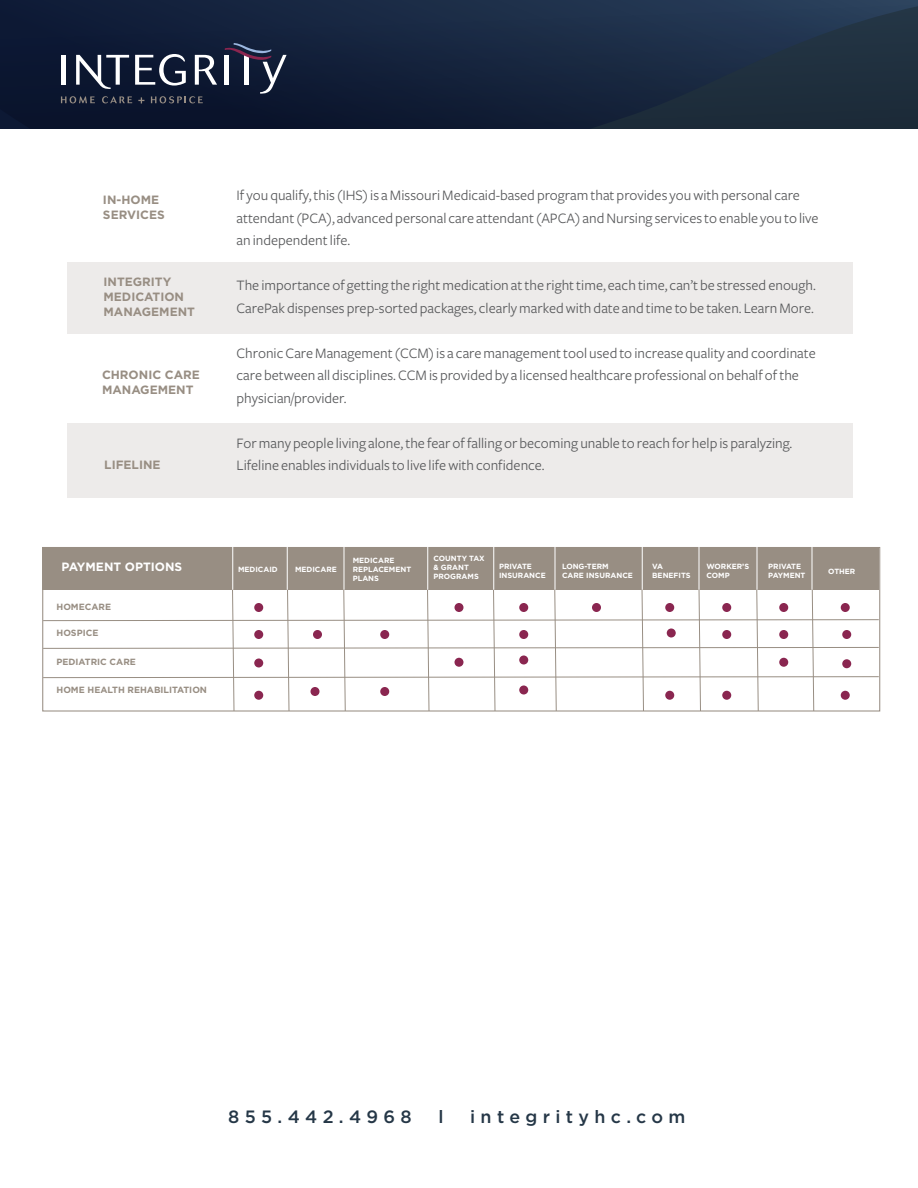
<style>
.page{position:relative;width:918px;height:1188px;background:#fff}
.page>*{position:absolute;margin:0;border:0;box-sizing:border-box;transform-origin:0 0}
.t1{font:500 17.85px "Gotham";letter-spacing:.3em;color:#253747}
.t2{font:15px/22.5px "Freight Sans";color:#595a5c}
.t3{font:700 12px/15px "Gotham";color:#988e83}
.t4{font:700 12px "Gotham";color:#fff}
.t5{font:700 9px "Gotham";color:#988e83}
.t6{font:700 7.5px/9px "Gotham";color:#fff}
</style>
<div class="page">
<div style="left:43px;top:548px;width:836px;height:42px;background:#988e83"></div>
<div style="left:68px;top:423px;width:786px;height:75px;background:#edebea"></div>
<div style="left:68px;top:262px;width:786px;height:72px;background:#edebea"></div>
<svg style="left:0;top:0;width:918px;height:129px;background:#16253c"></svg>
<hr style="left:62px;top:55px;width:4px;height:30px;background:#fff">
<svg style="left:135px;top:54px;width:51px;height:32px"></svg>
<svg style="left:195px;top:55px;width:22px;height:30px"></svg>
<svg style="left:76px;top:55px;width:53px;height:34px"></svg>
<svg style="left:61px;top:96px;width:34px;height:7px"></svg>
<svg style="left:102px;top:96px;width:30px;height:7px"></svg>
<svg style="left:138px;top:97px;width:6px;height:7px"></svg>
<svg style="left:151px;top:96px;width:52px;height:7px"></svg>
<svg style="left:225px;top:42px;width:62px;height:52px;background:#3b4158"></svg>
<svg style="left:42px;top:586px;width:838px;height:126px"></svg>
<hr style="left:427px;top:542px;width:1px;height:48px;background:#fff">
<hr style="left:344px;top:542px;width:1px;height:48px;background:#fff">
<hr style="left:287px;top:542px;width:1px;height:48px;background:#fff">
<hr style="left:232px;top:542px;width:1px;height:48px;background:#fff">
<hr style="left:493px;top:542px;width:1px;height:48px;background:#fff">
<hr style="left:555px;top:542px;width:1px;height:48px;background:#fff">
<hr style="left:642px;top:542px;width:1px;height:48px;background:#fff">
<hr style="left:699px;top:542px;width:1px;height:48px;background:#fff">
<hr style="left:757px;top:542px;width:1px;height:48px;background:#fff">
<hr style="left:812px;top:542px;width:1px;height:48px;background:#fff">
<div style="left:254px;top:603px;width:9px;height:9px;background:#8a2650;border-radius:50%"></div>
<div style="left:454px;top:603px;width:10px;height:9px;background:#8a2650;border-radius:50%"></div>
<div style="left:454px;top:658px;width:10px;height:9px;background:#8a2650;border-radius:50%"></div>
<div style="left:519px;top:603px;width:9px;height:9px;background:#8a2650;border-radius:50%"></div>
<div style="left:254px;top:630px;width:9px;height:9px;background:#8a2650;border-radius:50%"></div>
<div style="left:254px;top:658px;width:9px;height:10px;background:#8a2650;border-radius:50%"></div>
<div style="left:313px;top:630px;width:9px;height:9px;background:#8a2650;border-radius:50%"></div>
<div style="left:519px;top:630px;width:9px;height:9px;background:#8a2650;border-radius:50%"></div>
<div style="left:519px;top:656px;width:9px;height:8px;background:#8a2650;border-radius:50%"></div>
<div style="left:519px;top:686px;width:9px;height:8px;background:#8a2650;border-radius:50%"></div>
<div style="left:380px;top:687px;width:9px;height:9px;background:#8a2650;border-radius:50%"></div>
<div style="left:380px;top:630px;width:9px;height:9px;background:#8a2650;border-radius:50%"></div>
<div style="left:310px;top:687px;width:10px;height:9px;background:#8a2650;border-radius:50%"></div>
<div style="left:667px;top:628px;width:9px;height:10px;background:#8a2650;border-radius:50%"></div>
<div style="left:842px;top:630px;width:9px;height:9px;background:#8a2650;border-radius:50%"></div>
<div style="left:842px;top:659px;width:9px;height:9px;background:#8a2650;border-radius:50%"></div>
<div style="left:592px;top:603px;width:9px;height:9px;background:#8a2650;border-radius:50%"></div>
<div style="left:665px;top:603px;width:9px;height:9px;background:#8a2650;border-radius:50%"></div>
<div style="left:722px;top:603px;width:9px;height:9px;background:#8a2650;border-radius:50%"></div>
<div style="left:779px;top:603px;width:9px;height:9px;background:#8a2650;border-radius:50%"></div>
<div style="left:722px;top:630px;width:9px;height:9px;background:#8a2650;border-radius:50%"></div>
<div style="left:779px;top:630px;width:9px;height:9px;background:#8a2650;border-radius:50%"></div>
<div style="left:779px;top:658px;width:9px;height:9px;background:#8a2650;border-radius:50%"></div>
<div style="left:841px;top:603px;width:9px;height:9px;background:#8a2650;border-radius:50%"></div>
<div style="left:254px;top:691px;width:9px;height:9px;background:#8a2650;border-radius:50%"></div>
<div style="left:665px;top:691px;width:9px;height:9px;background:#8a2650;border-radius:50%"></div>
<div style="left:722px;top:691px;width:9px;height:9px;background:#8a2650;border-radius:50%"></div>
<div style="left:841px;top:691px;width:9px;height:9px;background:#8a2650;border-radius:50%"></div>
<p class="t3" style="left:103px;top:192px;width:63px">IN-HOME<br>SERVICES</p>
<p class="t3" style="left:104px;top:274px;width:93px">INTEGRITY<br>MEDICATION<br>MANAGEMENT</p>
<p class="t3" style="left:102px;top:367px;width:99px">CHRONIC CARE<br>MANAGEMENT</p>
<p class="t3" style="left:104px;top:457px;width:58px">LIFELINE</p>
<p class="t2" style="left:237px;top:185px;width:584px">If you qualify, this (IHS) is a Missouri Medicaid-based program that provides you with personal care attendant (PCA), advanced personal care attendant (APCA) and Nursing services to enable you to live an independent life.</p>
<p class="t2" style="left:237px;top:275px;width:581px">The importance of getting the right medication at the right time, each time, can’t be stressed enough.<br>CarePak dispenses prep-sorted packages, clearly marked with date and time to be taken. Learn More.</p>
<p class="t2" style="left:237px;top:342px;width:581px">Chronic Care Management (CCM) is a care management tool used to increase quality and coordinate care between all disciplines. CCM is provided by a licensed healthcare professional on behalf of the physician/provider.</p>
<p class="t2" style="left:237px;top:432px;width:557px">For many people living alone, the fear of falling or becoming unable to reach for help is paralyzing.<br>Lifeline enables individuals to live life with confidence.</p>
<p class="t4" style="left:62px;top:560px;width:122px">PAYMENT OPTIONS</p>
<p class="t5" style="left:56px;top:602px;width:56px">HOMECARE</p>
<p class="t5" style="left:56px;top:627px;width:43px">HOSPICE</p>
<p class="t5" style="left:56px;top:657px;width:81px">PEDIATRIC CARE</p>
<p class="t5" style="left:56px;top:685px;width:152px">HOME HEALTH REHABILITATION</p>
<p class="t6" style="left:433px;top:554px;width:53px">COUNTY TAX &amp; GRANT<br>PROGRAMS</p>
<p class="t6" style="left:353px;top:555px;width:60px">MEDICARE<br>REPLACEMENT<br>PLANS</p>
<p class="t6" style="left:238px;top:564px;width:41px">MEDICAID</p>
<p class="t6" style="left:295px;top:564px;width:43px">MEDICARE</p>
<p class="t6" style="left:499px;top:561px;width:48px">PRIVATE<br>INSURANCE</p>
<p class="t6" style="left:562px;top:561px;width:72px">LONG-TERM<br>CARE INSURANCE</p>
<p class="t6" style="left:652px;top:561px;width:40px">VA<br>BENEFITS</p>
<p class="t6" style="left:706px;top:561px;width:44px">WORKER’S<br>COMP</p>
<p class="t6" style="left:768px;top:561px;width:39px">PRIVATE<br>PAYMENT</p>
<p class="t6" style="left:828px;top:566px;width:29px">OTHER</p>
<p class="t1" style="left:228px;top:1107px;width:185px">855.442.4968</p>
<p class="t1" style="left:438px;top:1107px;width:7px">l</p>
<p class="t1" style="left:470px;top:1107px;width:217px">integrityhc.com</p>
</div>
